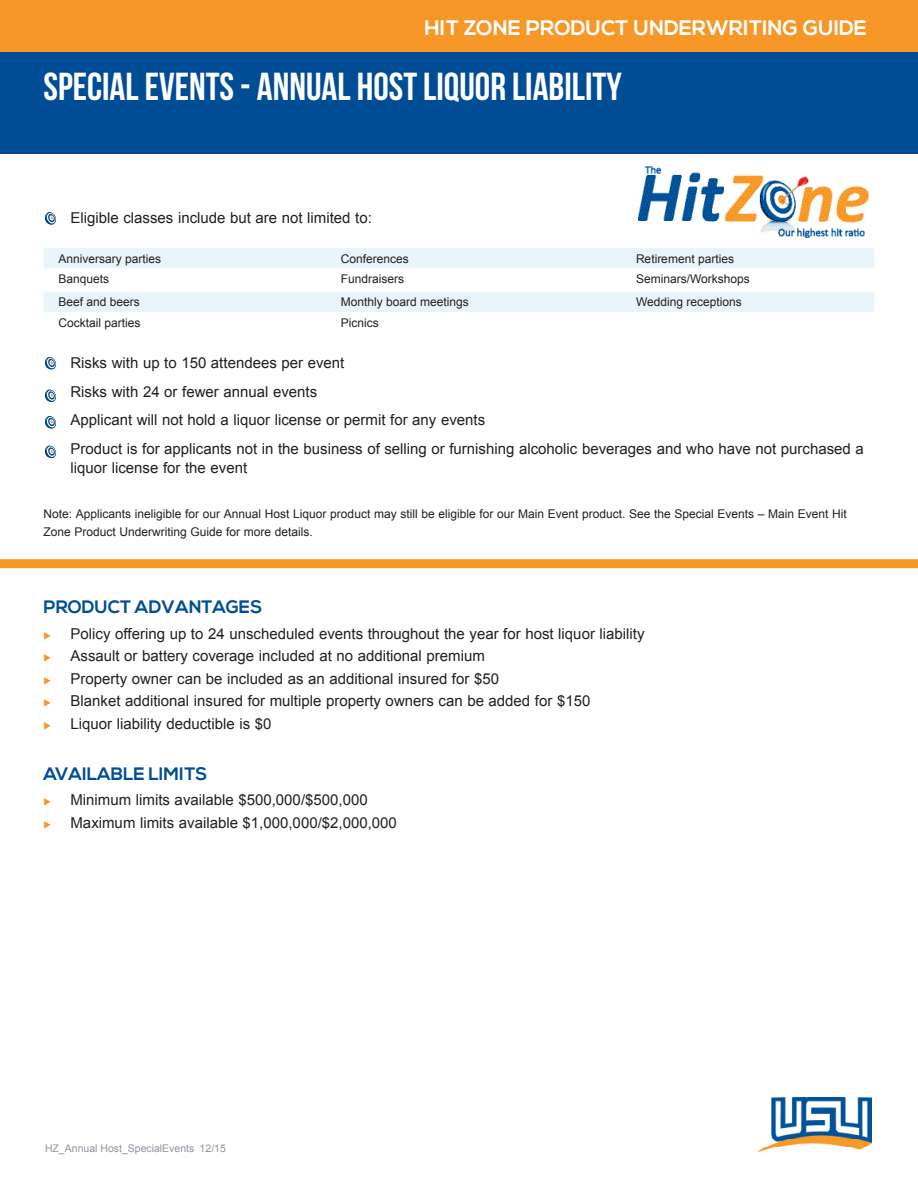
<style>
.page{position:relative;width:918px;height:1188px;background:#fff}
.page>*{position:absolute;margin:0;border:0;box-sizing:border-box;transform-origin:0 0}
.t1{font:39px "Bebas Neue";color:#fff}
.t2{font:700 21px "Nexa";color:#fff}
.a-head_first__ruller{font:700 18px "Nexa";color:#014d95}
.a-head{font:700 18px "Nexa";color:#014d95}
.bullet_list_2__orang{font:15px "Arial";color:#231f20}
.bullet_list_1__targe{font:15px/19.5px "Arial";color:#231f20}
.paragraph_note{font:12px/18px "Arial";color:#231f20}
.table_body{font:12px "Arial";color:#231f20}
.t3{font:10.5px "Arial";color:#8f959d}
.s1{color:#f79727}
</style>
<div class="page">
<div style="left:0;top:0;width:918px;height:52px;background:#f79727"></div>
<img style="left:638px;top:167px;width:231px;height:71px">
<img style="left:759px;top:1098px;width:113px;height:54px">
<div style="left:0;top:52px;width:918px;height:102px;background:#014d95"></div>
<div style="left:0;top:559px;width:918px;height:9px;background:#f79727"></div>
<svg style="left:45px;top:212px;width:11px;height:13px"></svg>
<div style="left:44px;top:248px;width:830px;height:20px;background:#eaf4fb"></div>
<div style="left:44px;top:292px;width:830px;height:20px;background:#eaf4fb"></div>
<svg style="left:45px;top:357px;width:11px;height:13px"></svg>
<svg style="left:45px;top:390px;width:11px;height:12px"></svg>
<svg style="left:45px;top:416px;width:11px;height:13px"></svg>
<svg style="left:45px;top:446px;width:11px;height:12px"></svg>
<h2 class="t2" style="left:425px;top:16px;width:444px">HIT ZONE PRODUCT UNDERWRITING GUIDE</h2>
<p class="t1" style="left:44px;top:65px;width:580px">SPECIAL EVENTS - ANNUAL HOST LIQUOR LIABILITY</p>
<p class="bullet_list_1__targe" style="left:70px;top:208px;width:303px">Eligible classes include but are not limited to:</p>
<p class="table_body" style="left:58px;top:250px;width:104px">Anniversary parties</p>
<p class="table_body" style="left:341px;top:250px;width:70px">Conferences</p>
<p class="table_body" style="left:636px;top:250px;width:100px">Retirement parties</p>
<p class="table_body" style="left:58px;top:271px;width:52px">Banquets</p>
<p class="table_body" style="left:341px;top:271px;width:65px">Fundraisers</p>
<p class="table_body" style="left:636px;top:271px;width:115px">Seminars/Workshops</p>
<p class="table_body" style="left:58px;top:294px;width:83px">Beef and beers</p>
<p class="table_body" style="left:341px;top:294px;width:130px">Monthly board meetings</p>
<p class="table_body" style="left:636px;top:294px;width:107px">Wedding receptions</p>
<p class="table_body" style="left:58px;top:315px;width:84px">Cocktail parties</p>
<p class="table_body" style="left:341px;top:315px;width:40px">Picnics</p>
<p class="bullet_list_1__targe" style="left:70px;top:354px;width:275px">Risks with up to 150 attendees per event</p>
<p class="bullet_list_1__targe" style="left:70px;top:382px;width:248px">Risks with 24 or fewer annual events</p>
<p class="bullet_list_1__targe" style="left:70px;top:411px;width:416px">Applicant will not hold a liquor license or permit for any events</p>
<p class="bullet_list_1__targe" style="left:70px;top:439px;width:795px">Product is for applicants not in the business of selling or furnishing alcoholic beverages and who have not purchased a liquor license for the event</p>
<p class="paragraph_note" style="left:44px;top:505px;width:805px">Note: Applicants ineligible for our Annual Host Liquor product may still be eligible for our Main Event product. See the Special Events – Main Event Hit<br>Zone Product Underwriting Guide for more details.</p>
<p class="a-head_first__ruller" style="left:44px;top:597px;width:220px">PRODUCT ADVANTAGES</p>
<p class="bullet_list_2__orang" style="left:44px;top:624px;width:603px"><span class="s1">◆</span> Policy offering up to 24 unscheduled events throughout the year for host liquor liability</p>
<p class="bullet_list_2__orang" style="left:44px;top:646px;width:443px"><span class="s1">◆</span> Assault or battery coverage included at no additional premium</p>
<p class="bullet_list_2__orang" style="left:44px;top:669px;width:457px"><span class="s1">◆</span> Property owner can be included as an additional insured for $50</p>
<p class="bullet_list_2__orang" style="left:44px;top:691px;width:548px"><span class="s1">◆</span> Blanket additional insured for multiple property owners can be added for $150</p>
<p class="bullet_list_2__orang" style="left:44px;top:714px;width:229px"><span class="s1">◆</span> Liquor liability deductible is $0</p>
<p class="a-head" style="left:44px;top:763px;width:165px">AVAILABLE LIMITS</p>
<p class="bullet_list_2__orang" style="left:44px;top:790px;width:326px"><span class="s1">◆</span> Minimum limits available $500,000/$500,000</p>
<p class="bullet_list_2__orang" style="left:44px;top:813px;width:355px"><span class="s1">◆</span> Maximum limits available $1,000,000/$2,000,000</p>
<p class="t3" style="left:45px;top:1141px;width:182px">HZ_Annual Host_SpecialEvents 12/15</p>
</div>
